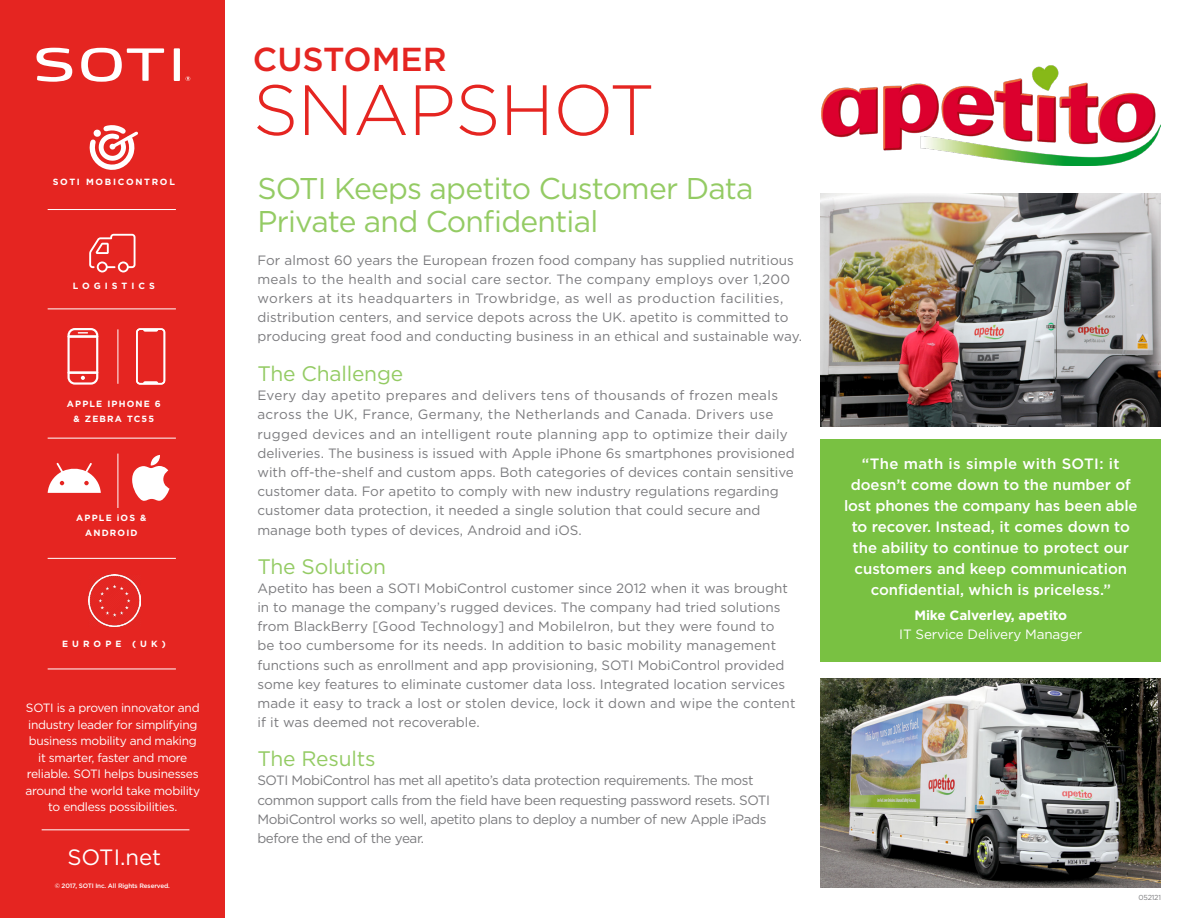
<style>
.page{position:relative;width:1188px;height:918px;background:#fff}
.page>*{position:absolute;margin:0;border:0;box-sizing:border-box;transform-origin:0 0}
.t1{font:300 71.1px "Gotham";letter-spacing:-.01em;color:#e52521}
.t2{font:500 33.15px "Gotham";color:#e52521}
.t3{font:30px/33px "Gotham";letter-spacing:-.025em;color:#94cb64}
.t4{font:22.2px "Gotham";color:#fff}
.t5{font:21px "Gotham";letter-spacing:-.01em;color:#94cb64}
.t6{font:500 15px/21px "Gotham";color:#fff;text-align:center}
.t7{font:13.5px/19.2px "Gotham";color:#7b7b7e}
.t8{font:13.5px/19.2px "Gotham";letter-spacing:-.03em;color:#7b7b7e}
.t9{font:13.5px "Gotham";letter-spacing:-.01em;color:#fff}
.t10{font:700 13.5px "Gotham";letter-spacing:-.01em;color:#fff}
.t11{font:12px/16.5px "Gotham";letter-spacing:-.025em;color:#fff;text-align:center}
.t12{font:700 9px/15px "Gotham";letter-spacing:.13em;color:#fff;text-align:center}
.t13{font:700 9px "Gotham";letter-spacing:.45em;color:#fff}
.t14{font:700 9px "Gotham";letter-spacing:.19em;color:#fff}
.t15{font:7.2px "Gotham";letter-spacing:-.03em;color:#7b7b7e}
.t16{font:500 6.3px "Gotham";letter-spacing:-.02em;color:#fff}
</style>
<div class="page">
<div style="left:820px;top:439px;width:341px;height:223px;background:#79c142"></div>
<div style="left:0;top:0;width:225px;height:918px;background:#e52521"></div>
<hr style="left:48px;top:309px;width:128px;height:1px;background:#fff">
<hr style="left:48px;top:209px;width:128px;height:1px;background:#fff">
<hr style="left:48px;top:438px;width:128px;height:1px;background:#fff">
<hr style="left:48px;top:558px;width:128px;height:1px;background:#fff">
<hr style="left:48px;top:669px;width:128px;height:1px;background:#fff">
<hr style="left:42px;top:830px;width:147px;height:1px;background:#fff">
<img style="left:88px;top:575px;width:52px;height:52px">
<img style="left:820px;top:679px;width:341px;height:209px">
<svg style="left:81px;top:48px;width:83px;height:34px"></svg>
<div style="left:174px;top:48px;width:6px;height:33px;background:#fff"></div>
<svg style="left:36px;top:48px;width:36px;height:34px"></svg>
<svg style="left:186px;top:76px;width:4px;height:5px"></svg>
<img style="left:820px;top:194px;width:341px;height:232px">
<svg style="left:89px;top:234px;width:47px;height:38px"></svg>
<hr style="left:118px;top:454px;width:1px;height:54px;background:#fff">
<hr style="left:118px;top:329px;width:1px;height:55px;background:#fff">
<svg style="left:132px;top:455px;width:38px;height:46px"></svg>
<svg style="left:67px;top:328px;width:31px;height:57px"></svg>
<svg style="left:136px;top:328px;width:29px;height:57px"></svg>
<img style="left:822px;top:66px;width:339px;height:100px">
<svg style="left:89px;top:125px;width:49px;height:45px"></svg>
<svg style="left:48px;top:463px;width:53px;height:30px"></svg>
<p class="t14" style="left:53px;top:176px;width:124px">SOTI MOBICONTROL</p>
<p class="t13" style="left:73px;top:279px;width:84px">LOGISTICS</p>
<p class="t12" style="left:67px;top:397px;width:95px">APPLE IPHONE 6 &amp; ZEBRA TC55</p>
<p class="t12" style="left:76px;top:510px;width:72px">APPLE iOS &amp;<br>ANDROID</p>
<p class="t13" style="left:62px;top:638px;width:105px">EUROPE (UK)</p>
<p class="t11" style="left:25px;top:699px;width:176px">SOTI is a proven innovator and industry leader for simplifying business mobility and making it smarter, faster and more reliable. SOTI helps businesses around the world take mobility to endless possibilities.</p>
<p class="t4" style="left:67px;top:843px;width:95px">SOTI.net</p>
<p class="t16" style="left:55px;top:882px;width:117px">© 2017, SOTI Inc. All Rights Reserved.</p>
<p class="t2" style="left:253px;top:38px;width:195px">CUSTOMER</p>
<p class="t1" style="left:253px;top:65px;width:404px">SNAPSHOT</p>
<p class="t3" style="left:257px;top:171px;width:498px">SOTI Keeps apetito Customer Data<br>Private and Confidential</p>
<p class="t7" style="left:257px;top:250px;width:546px">For almost 60 years the European frozen food company has supplied nutritious meals to the health and social care sector. The company employs over 1,200 workers at its headquarters in Trowbridge, as well as production facilities, distribution centers, and service depots across the UK. apetito is committed to producing great food and conducting business in an ethical and sustainable way.</p>
<p class="t5" style="left:257px;top:360px;width:147px">The Challenge</p>
<p class="t7" style="left:257px;top:386px;width:539px">Every day apetito prepares and delivers tens of thousands of frozen meals across the UK, France, Germany, the Netherlands and Canada. Drivers use rugged devices and an intelligent route planning app to optimize their daily deliveries. The business is issued with Apple iPhone 6s smartphones provisioned with off-the-shelf and custom apps. Both categories of devices contain sensitive customer data. For apetito to comply with new industry regulations regarding customer data protection, it needed a single solution that could secure and manage both types of devices, Android and iOS.</p>
<p class="t5" style="left:257px;top:553px;width:130px">The Solution</p>
<p class="t7" style="left:257px;top:578px;width:540px">Apetito has been a SOTI MobiControl customer since 2012 when it was brought in to manage the company’s rugged devices. The company had tried solutions from BlackBerry [Good Technology] and MobileIron, but they were found to<br>be too cumbersome for its needs. In addition to basic mobility management functions such as enrollment and app provisioning, SOTI MobiControl provided some key features to eliminate customer data loss. Integrated location services made it easy to track a lost or stolen device, lock it down and wipe the content if it was deemed not recoverable.</p>
<p class="t5" style="left:257px;top:745px;width:120px">The Results</p>
<p class="t8" style="left:257px;top:771px;width:514px">SOTI MobiControl has met all apetito’s data protection requirements. The most common support calls from the field have been requesting password resets. SOTI MobiControl works so well, apetito plans to deploy a number of new Apple iPads before the end of the year.</p>
<p class="t6" style="left:844px;top:453px;width:295px">“The math is simple with SOTI: it doesn’t come down to the number of lost phones the company has been able to recover. Instead, it comes down to the ability to continue to protect our customers and keep communication confidential, which is priceless.”</p>
<p class="t10" style="left:914px;top:606px;width:154px">Mike Calverley, apetito</p>
<p class="t9" style="left:899px;top:626px;width:185px">IT Service Delivery Manager</p>
<p class="t15" style="left:1139px;top:893px;width:24px">052121</p>
</div>
